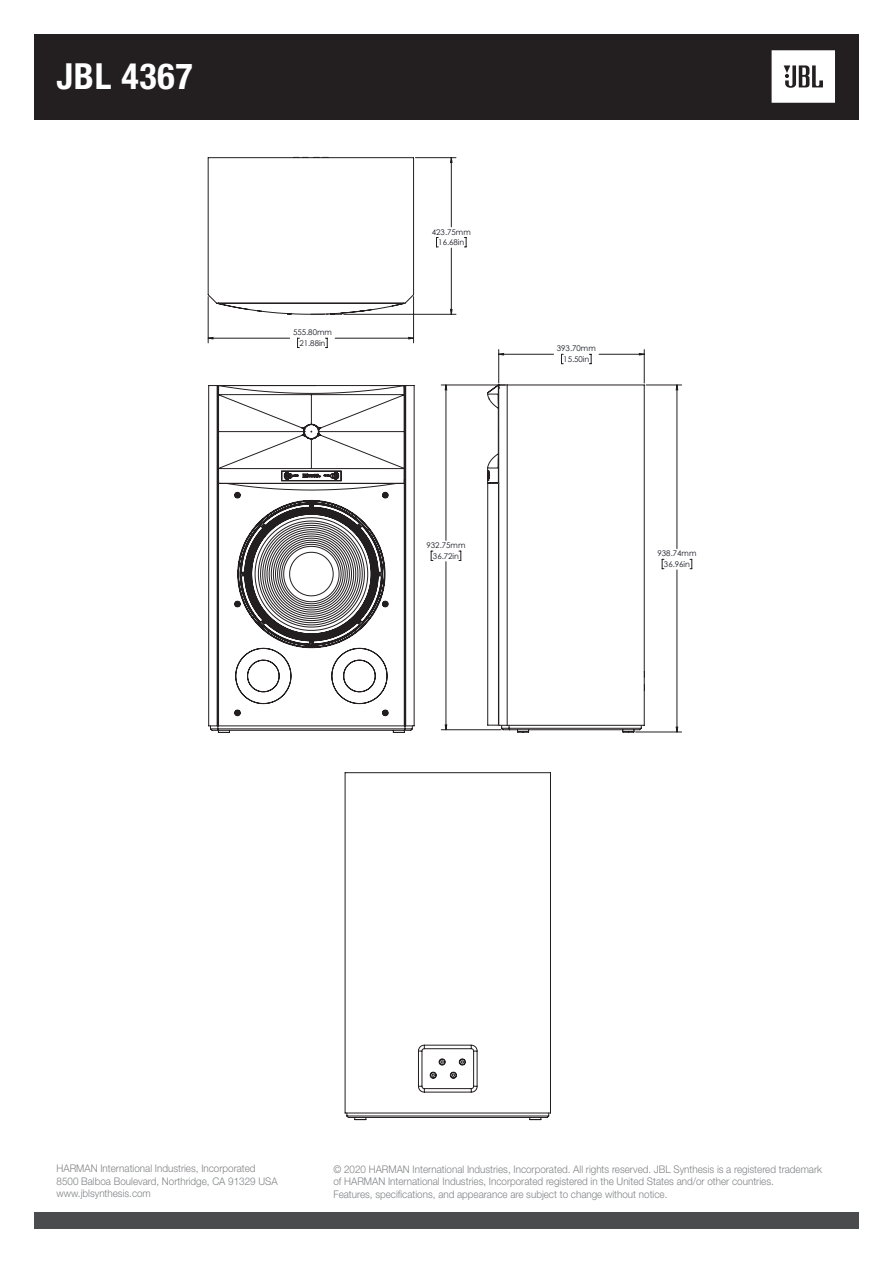
<style>
.page{position:relative;width:893px;height:1263px;background:#fff}
.page>*{position:absolute;margin:0;border:0;box-sizing:border-box;transform-origin:0 0}
.t1{font:700 condensed 36px "Helvetica Neue LT Pro";letter-spacing:.02em;color:#fff}
.t2{font:300 10.5px/12.6px "Helvetica Neue LT Pro";color:#808285;scale:.94 1}
.t3{font:7.95px/10.6px "Century Gothic";color:#151721;text-align:center}
</style>
<div class="page">
<div style="left:34px;top:1213px;width:825px;height:16px;background:#4b4c4d"></div>
<div style="left:34px;top:34px;width:825px;height:85px;background:#231f20"></div>
<svg style="left:662px;top:559px;width:2px;height:10px"></svg>
<svg style="left:690px;top:559px;width:2px;height:10px"></svg>
<hr style="left:646px;top:385px;width:36px;height:1px;background:#231f20">
<hr style="left:636px;top:731px;width:46px;height:1px;background:#231f20">
<svg style="left:346px;top:1044px;width:204px;height:77px"></svg>
<hr style="left:345px;top:772px;width:205px;height:1px;background:#231f20">
<hr style="left:345px;top:773px;width:1px;height:340px;background:#231f20">
<hr style="left:550px;top:773px;width:1px;height:340px;background:#231f20">
<hr style="left:345px;top:1112px;width:205px;height:1px;background:#231f20">
<svg style="left:675px;top:384px;width:4px;height:349px"></svg>
<svg style="left:208px;top:158px;width:436px;height:572px"></svg>
<svg style="left:772px;top:50px;width:63px;height:53px;background:#e0e0e0"></svg>
<p class="t1" style="left:57px;top:55px;width:138px">JBL 4367</p>
<p class="t3" style="left:293px;top:327px;width:40px">555.80mm<br>21.88in</p>
<p class="t3" style="left:432px;top:226px;width:40px">423.75mm<br>16.68in</p>
<p class="t3" style="left:427px;top:540px;width:40px">932.75mm<br>36.72in</p>
<p class="t3" style="left:557px;top:343px;width:40px">393.70mm<br>15.50in</p>
<p class="t3" style="left:658px;top:548px;width:40px">938.74mm<br>36.96in</p>
<p class="t2" style="left:57px;top:1162px;width:213px">HARMAN International Industries, Incorporated</p>
<p class="t2" style="left:57px;top:1174px;width:237px">8500 Balboa Boulevard, Northridge, CA 91329 USA</p>
<p class="t2" style="left:57px;top:1187px;width:102px">www.jblsynthesis.com</p>
<p class="t2" style="left:333px;top:1162px;width:521px">© 2020 HARMAN International Industries, Incorporated. All rights reserved. JBL Synthesis is a registered trademark of HARMAN International Industries, Incorporated registered in the United States and/or other countries.<br>Features, specifications, and appearance are subject to change without notice.</p>
</div>
